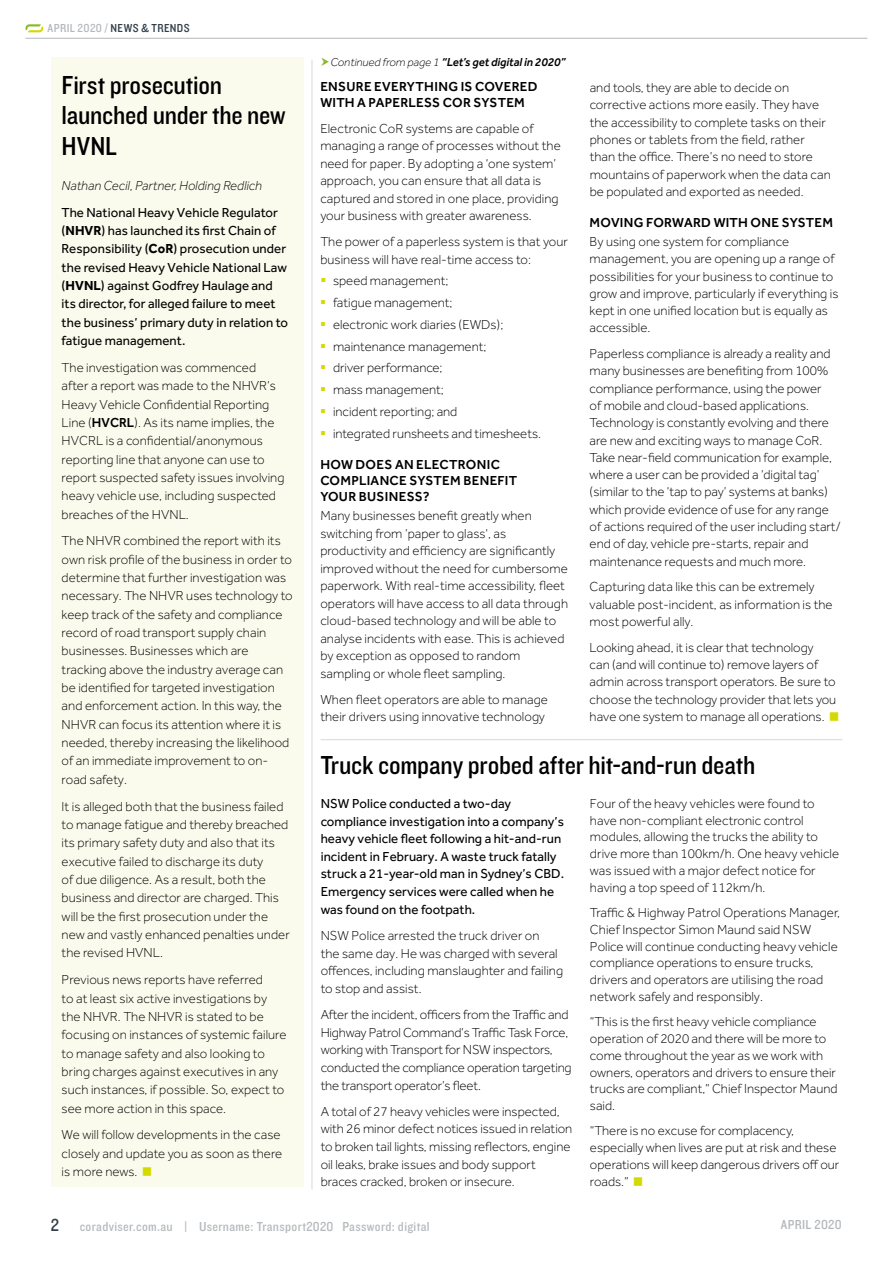
<style>
.page{position:relative;width:893px;height:1263px;background:#fff}
.page>*{position:absolute;margin:0;border:0;box-sizing:border-box;transform-origin:0 0}
.t1{font:27px/30.3px "Knockout 30 Junior Welterwt";letter-spacing:-.01em;color:#000}
.t2{font:18px "Knockout 30 Junior Welterwt";color:#303e49}
.t3{font:300 13.5px/18.3px "Effra";letter-spacing:.005em;color:#000}
.t4{font:13.5px/18.3px "Effra";letter-spacing:.005em;color:#000}
.t5{font:500 13.5px/16px "Effra";letter-spacing:.02em;color:#000}
.t6{font:13.5px "Knockout 30 Junior Welterwt";letter-spacing:.025em;color:#b5b9bc}
.t7{font:italic 300 13.5px "Effra";letter-spacing:.005em;color:#000}
.t8{font:italic 500 12px "Effra";color:#000}
.t9{font:12px "Knockout 30 Junior Welterwt";letter-spacing:.04em;color:#303e49}
.s1{color:#b5b9bc}
.s2{font-weight:700}
.s3{font-weight:500}
.s4{font-weight:300;font-size:11.7px}
.s5{color:#d5d900}
</style>
<div class="page">
<hr style="left:26px;top:38px;width:841px;height:1px;background:#b5b9bc">
<svg style="left:26px;top:24px;width:17px;height:8px"></svg>
<hr style="left:312px;top:60px;width:1px;height:1129px;background:#d6d8da">
<div style="left:51px;top:57px;width:252px;height:1129px;background:#fbfbed"></div>
<hr style="left:321px;top:739px;width:521px;height:1px;background:#d6d8da">
<p class="t9" style="left:48px;top:20px;width:144px"><span class="s1">APRIL 2020 /</span> NEWS &amp; TRENDS</p>
<h1 class="t1" style="left:62px;top:69px;width:226px">First prosecution launched under the new<br>HVNL</h1>
<p class="t7" style="left:62px;top:178px;width:202px">Nathan Cecil, Partner, Holding Redlich</p>
<p class="t4" style="left:62px;top:203px;width:228px">The National Heavy Vehicle Regulator (<span class="s2">NHVR</span>) has launched its first Chain of Responsibility (<span class="s2">CoR</span>) prosecution under the revised Heavy Vehicle National Law (<span class="s2">HVNL</span>) against Godfrey Haulage and its director, for alleged failure to meet the business’ primary duty in relation to fatigue management.</p>
<p class="t3" style="left:62px;top:358px;width:224px">The investigation was commenced after a report was made to the NHVR’s Heavy Vehicle Confidential Reporting Line (<span class="s3">HVCRL</span>). As its name implies, the HVCRL is a confidential/anonymous reporting line that anyone can use to report suspected safety issues involving heavy vehicle use, including suspected breaches of the HVNL.</p>
<p class="t3" style="left:62px;top:532px;width:233px">The NHVR combined the report with its own risk profile of the business in order to determine that further investigation was necessary. The NHVR uses technology to keep track of the safety and compliance record of road transport supply chain businesses. Businesses which are tracking above the industry average can be identified for targeted investigation and enforcement action. In this way, the NHVR can focus its attention where it is needed, thereby increasing the likelihood of an immediate improvement to on&shy;road safety.</p>
<p class="t3" style="left:62px;top:797px;width:230px">It is alleged both that the business failed to manage fatigue and thereby breached its primary safety duty and also that its executive failed to discharge its duty<br>of due diligence. As a result, both the business and director are charged. This will be the first prosecution under the new and vastly enhanced penalties under the revised HVNL.</p>
<p class="t3" style="left:62px;top:970px;width:226px">Previous news reports have referred<br>to at least six active investigations by the NHVR. The NHVR is stated to be focusing on instances of systemic failure to manage safety and also looking to bring charges against executives in any such instances, if possible. So, expect to see more action in this space.</p>
<p class="t3" style="left:62px;top:1126px;width:222px;text-align:justify">We will follow developments in the case closely and update you as soon as there is more news.</p>
<p class="t8" style="left:331px;top:55px;width:237px"><span class="s4">Continued from page 1</span> “Let’s get digital in 2020”</p>
<p class="t5" style="left:320px;top:78px;width:219px">ENSURE EVERYTHING IS COVERED<br>WITH A PAPERLESS COR SYSTEM</p>
<p class="t3" style="left:320px;top:119px;width:242px;line-height:17.5px">Electronic CoR systems are capable of managing a range of processes without the need for paper. By adopting a ‘one system’ approach, you can ensure that all data is captured and stored in one place, providing your business with greater awareness.</p>
<p class="t3" style="left:320px;top:233px;width:249px;line-height:17.5px">The power of a paperless system is that your business will have real-time access to:</p>
<p class="t3" style="left:320px;top:272px;width:129px"><span class="s5">▪</span> speed management;</p>
<p class="t3" style="left:320px;top:293px;width:134px"><span class="s5">▪</span> fatigue management;</p>
<p class="t3" style="left:320px;top:315px;width:184px"><span class="s5">▪</span> electronic work diaries (EWDs);</p>
<p class="t3" style="left:320px;top:337px;width:168px"><span class="s5">▪</span> maintenance management;</p>
<p class="t3" style="left:320px;top:359px;width:124px"><span class="s5">▪</span> driver performance;</p>
<p class="t3" style="left:320px;top:380px;width:125px"><span class="s5">▪</span> mass management;</p>
<p class="t3" style="left:320px;top:402px;width:139px"><span class="s5">▪</span> incident reporting; and</p>
<p class="t3" style="left:320px;top:424px;width:222px"><span class="s5">▪</span> integrated runsheets and timesheets.</p>
<p class="t5" style="left:320px;top:456px;width:198px">HOW DOES AN ELECTRONIC<br>COMPLIANCE SYSTEM BENEFIT<br>YOUR BUSINESS?</p>
<p class="t3" style="left:320px;top:507px;width:249px;line-height:17.5px">Many businesses benefit greatly when switching from ’paper to glass‘, as productivity and efficiency are significantly improved without the need for cumbersome paperwork. With real-time accessibility, fleet operators will have access to all data through cloud-based technology and will be able to analyse incidents with ease. This is achieved by exception as opposed to random sampling or whole fleet sampling.</p>
<p class="t3" style="left:320px;top:690px;width:229px;line-height:17.5px">When fleet operators are able to manage their drivers using innovative technology</p>
<p class="t3" style="left:590px;top:79px;width:243px;line-height:17.2px">and tools, they are able to decide on corrective actions more easily. They have the accessibility to complete tasks on their phones or tablets from the field, rather than the office. There’s no need to store mountains of paperwork when the data can be populated and exported as needed.</p>
<p class="t5" style="left:590px;top:214px;width:245px">MOVING FORWARD WITH ONE SYSTEM</p>
<p class="t3" style="left:590px;top:233px;width:250px;line-height:17.2px">By using one system for compliance management, you are opening up a range of possibilities for your business to continue to grow and improve, particularly if everything is kept in one unified location but is equally as accessible.</p>
<p class="t3" style="left:590px;top:345px;width:252px;line-height:17.2px">Paperless compliance is already a reality and many businesses are benefiting from 100% compliance performance, using the power<br>of mobile and cloud-based applications.<br>Technology is constantly evolving and there are new and exciting ways to manage CoR.<br>Take near-field communication for example, where a user can be provided a ‘digital tag’ (similar to the ‘tap to pay’ systems at banks) which provide evidence of use for any range of actions required of the user including start/ end of day, vehicle pre-starts, repair and maintenance requests and much more.</p>
<p class="t3" style="left:590px;top:578px;width:245px;line-height:17.2px">Capturing data like this can be extremely valuable post-incident, as information is the most powerful ally.</p>
<p class="t3" style="left:590px;top:638px;width:248px;line-height:17.2px">Looking ahead, it is clear that technology can (and will continue to) remove layers of admin across transport operators. Be sure to choose the technology provider that lets you have one system to manage all operations.</p>
<h1 class="t1" style="left:321px;top:749px;width:436px">Truck company probed after hit-and-run death</h1>
<p class="t4" style="left:321px;top:794px;width:245px;line-height:17.7px">NSW Police conducted a two-day compliance investigation into a company’s heavy vehicle fleet following a hit-and-run incident in February. A waste truck fatally struck a 21-year-old man in Sydney’s CBD.<br>Emergency services were called when he was found on the footpath.</p>
<p class="t3" style="left:321px;top:926px;width:244px;line-height:17.7px">NSW Police arrested the truck driver on<br>the same day. He was charged with several offences, including manslaughter and failing to stop and assist.</p>
<p class="t3" style="left:321px;top:1005px;width:252px;line-height:17.7px">After the incident, officers from the Traffic and Highway Patrol Command’s Traffic Task Force, working with Transport for NSW inspectors, conducted the compliance operation targeting the transport operator’s fleet.</p>
<p class="t3" style="left:321px;top:1102px;width:253px;line-height:17.7px">A total of 27 heavy vehicles were inspected, with 26 minor defect notices issued in relation to broken tail lights, missing reflectors, engine oil leaks, brake issues and body support braces cracked, broken or insecure.</p>
<p class="t3" style="left:590px;top:795px;width:251px;line-height:16.8px">Four of the heavy vehicles were found to have non-compliant electronic control modules, allowing the trucks the ability to drive more than 100km/h. One heavy vehicle was issued with a major defect notice for having a top speed of 112km/h.</p>
<p class="t3" style="left:590px;top:904px;width:252px;line-height:16.8px">Traffic &amp; Highway Patrol Operations Manager, Chief Inspector Simon Maund said NSW Police will continue conducting heavy vehicle compliance operations to ensure trucks, drivers and operators are utilising the road network safely and responsibly.</p>
<p class="t3" style="left:590px;top:1013px;width:249px;line-height:16.8px">“This is the first heavy vehicle compliance operation of 2020 and there will be more to come throughout the year as we work with owners, operators and drivers to ensure their trucks are compliant,” Chief Inspector Maund said.</p>
<p class="t3" style="left:590px;top:1122px;width:251px;line-height:16.8px">“There is no excuse for complacency, especially when lives are put at risk and these operations will keep dangerous drivers off our roads.”</p>
<h2 class="t2" style="left:51px;top:1213px;width:10px">2</h2>
<p class="t6" style="left:80px;top:1217px;width:351px">coradviser.com.au | Username: Transport2020 Password: digital</p>
<p class="t6" style="left:781px;top:1215px;width:62px">APRIL 2020</p>
</div>
